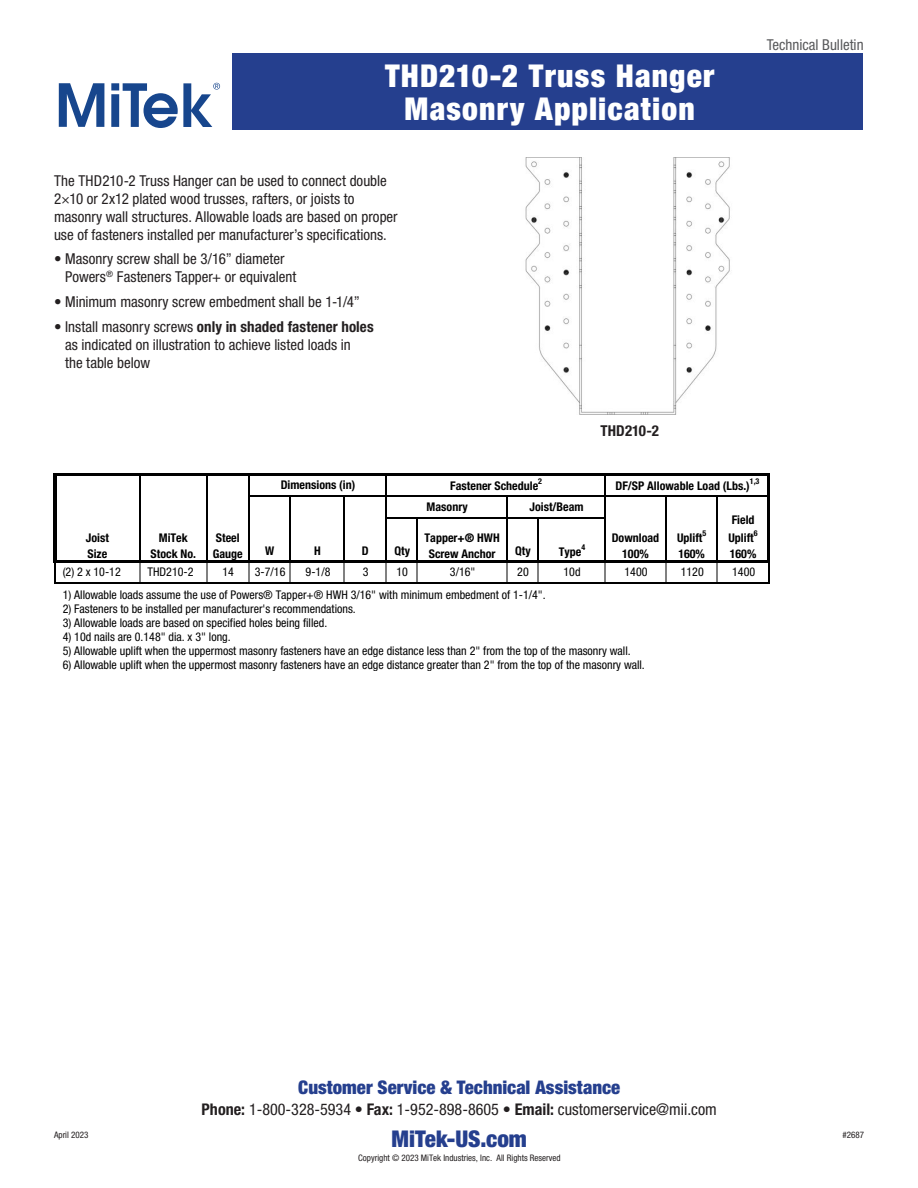
<style>
.page{position:relative;width:918px;height:1188px;background:#fff}
.page>*{position:absolute;margin:0;border:0;box-sizing:border-box;transform-origin:0 0}
.t1{font:900 condensed 31.5px/33px "Helvetica Neue LT Std";letter-spacing:.035em;color:#fff;text-align:center}
.t2{font:900 condensed 23.1px "Helvetica Neue LT Std";color:#253f8e}
.t3{font:900 condensed 18.75px "Helvetica Neue LT Std";color:#253f8e}
.t4{font:condensed 16.05px "Helvetica Neue LT Std";color:#231f20}
._10_12{font:condensed 15px/18px "Helvetica Neue LT Std";color:#231f20}
.t5{font:condensed 15px "Helvetica Neue LT Std";color:#57585a}
.Callout_Title{font:700 condensed 15px "Helvetica Neue LT Std";letter-spacing:.01em;color:#231f20}
.t6{font:condensed 12px "Helvetica Neue LT Std";color:#000}
.t7{font:700 condensed 12px/15.8px "Helvetica Neue LT Std";color:#000}
.t8{font:condensed 9px "Helvetica Neue LT Std";color:#231f20}
.t9{font:700 condensed 7.95px "Helvetica Neue LT Std";color:#000}
.s1{font-weight:700}
</style>
<div class="page">
<svg style="left:59px;top:83px;width:45px;height:44px"></svg>
<svg style="left:111px;top:83px;width:109px;height:45px"></svg>
<div style="left:232px;top:54px;width:631px;height:76px;background:#253f8e"></div>
<hr style="left:53px;top:473px;width:3px;height:90px;background:#000">
<hr style="left:139px;top:476px;width:1px;height:84px;background:#000">
<hr style="left:206px;top:476px;width:1px;height:84px;background:#000">
<hr style="left:248px;top:476px;width:1px;height:84px;background:#000">
<hr style="left:290px;top:497px;width:1px;height:63px;background:#000">
<hr style="left:343px;top:497px;width:2px;height:63px;background:#000">
<hr style="left:385px;top:476px;width:2px;height:84px;background:#000">
<hr style="left:416px;top:519px;width:2px;height:41px;background:#000">
<hr style="left:506px;top:497px;width:2px;height:63px;background:#000">
<hr style="left:537px;top:519px;width:2px;height:41px;background:#000">
<hr style="left:604px;top:476px;width:2px;height:84px;background:#000">
<hr style="left:665px;top:497px;width:2px;height:63px;background:#000">
<hr style="left:716px;top:497px;width:2px;height:63px;background:#000">
<hr style="left:767px;top:476px;width:3px;height:87px;background:#000">
<svg style="left:206px;top:563px;width:1px;height:19px"></svg>
<svg style="left:248px;top:563px;width:1px;height:19px"></svg>
<hr style="left:54px;top:563px;width:2px;height:21px;background:#000">
<svg style="left:139px;top:563px;width:1px;height:19px"></svg>
<svg style="left:385px;top:563px;width:2px;height:19px"></svg>
<svg style="left:604px;top:563px;width:2px;height:19px"></svg>
<svg style="left:768px;top:563px;width:1px;height:19px"></svg>
<svg style="left:290px;top:563px;width:1px;height:19px"></svg>
<svg style="left:343px;top:563px;width:2px;height:19px"></svg>
<svg style="left:506px;top:563px;width:2px;height:19px"></svg>
<svg style="left:665px;top:563px;width:2px;height:19px"></svg>
<svg style="left:716px;top:563px;width:2px;height:19px"></svg>
<svg style="left:416px;top:563px;width:2px;height:19px"></svg>
<svg style="left:537px;top:563px;width:2px;height:19px"></svg>
<hr style="left:56px;top:473px;width:714px;height:3px;background:#000">
<hr style="left:249px;top:495px;width:518px;height:2px;background:#000">
<hr style="left:387px;top:517px;width:219px;height:2px;background:#000">
<hr style="left:56px;top:560px;width:714px;height:3px;background:#000">
<hr style="left:56px;top:582px;width:713px;height:2px;background:#000">
<img style="left:525px;top:158px;width:205px;height:257px">
<p class="t1" style="left:385px;top:59px;width:331px">THD210-2 Truss Hanger<br>Masonry Application</p>
<p class="_10_12" style="left:54px;top:171px;width:345px">The THD210-2 Truss Hanger can be used to connect double 2×10 or 2x12 plated wood trusses, rafters, or joists to masonry wall structures. Allowable loads are based on proper use of fasteners installed per manufacturer’s specifications.</p>
<p class="_10_12" style="left:65px;top:250px;width:233px;text-indent:-11px">• Masonry screw shall be 3/16” diameter<br>Powers<sup>®</sup> Fasteners Tapper+ or equivalent</p>
<p class="_10_12" style="left:54px;top:293px;width:307px">• Minimum masonry screw embedment shall be 1-1/4”</p>
<p class="_10_12" style="left:65px;top:318px;width:310px;text-indent:-11px">• Install masonry screws <span class="s1">only in shaded fastener holes </span>as indicated on illustration to achieve listed loads in<br>the table below</p>
<p class="Callout_Title" style="left:600px;top:422px;width:60px">THD210-2</p>
<p class="t5" style="left:767px;top:36px;width:98px">Technical Bulletin</p>
<p class="t7" style="left:86px;top:530px;width:25px">Joist<br>Size</p>
<p class="t7" style="left:151px;top:530px;width:47px;text-align:center">MiTek<br>Stock No.</p>
<p class="t7" style="left:213px;top:530px;width:31px">Steel<br>Gauge</p>
<p class="t9" style="left:538px;top:476px;width:5px">2</p>
<p class="t7" style="left:281px;top:477px;width:76px">Dimensions (in)</p>
<p class="t7" style="left:450px;top:478px;width:89px">Fastener Schedule</p>
<p class="t7" style="left:427px;top:498px;width:43px">Masonry</p>
<p class="t7" style="left:529px;top:498px;width:56px">Joist/Beam</p>
<p class="t7" style="left:616px;top:478px;width:136px">DF/SP Allowable Load (Lbs.)</p>
<p class="t9" style="left:750px;top:476px;width:11px">1,3</p>
<p class="t7" style="left:425px;top:530px;width:77px;text-align:center">Tapper+® HWH<br>Screw Anchor</p>
<p class="t7" style="left:612px;top:530px;width:49px;text-align:center">Download<br>100%</p>
<p class="t7" style="left:677px;top:530px;width:27px">Uplift</p>
<p class="t9" style="left:702px;top:528px;width:5px">5</p>
<p class="t9" style="left:581px;top:542px;width:5px">4</p>
<p class="t7" style="left:265px;top:543px;width:11px">W</p>
<p class="t7" style="left:314px;top:543px;width:8px">H</p>
<p class="t7" style="left:362px;top:543px;width:8px">D</p>
<p class="t7" style="left:395px;top:542px;width:17px">Qty</p>
<p class="t7" style="left:515px;top:542px;width:17px">Qty</p>
<p class="t7" style="left:559px;top:544px;width:24px">Type</p>
<p class="t7" style="left:678px;top:545px;width:28px">160%</p>
<p class="t7" style="left:729px;top:511px;width:28px;line-height:17.9px">Field<br>Uplift</p>
<p class="t9" style="left:754px;top:528px;width:5px">6</p>
<p class="t7" style="left:730px;top:545px;width:28px">160%</p>
<p class="t6" style="left:63px;top:565px;width:60px">(2) 2 x 10-12</p>
<p class="t6" style="left:148px;top:565px;width:47px">THD210-2</p>
<p class="t6" style="left:223px;top:565px;width:13px">14</p>
<p class="t6" style="left:255px;top:565px;width:32px">3-7/16</p>
<p class="t6" style="left:306px;top:565px;width:26px">9-1/8</p>
<p class="t6" style="left:363px;top:565px;width:7px">3</p>
<p class="t6" style="left:397px;top:565px;width:13px">10</p>
<p class="t6" style="left:450px;top:565px;width:27px">3/16"</p>
<p class="t6" style="left:517px;top:565px;width:13px">20</p>
<p class="t6" style="left:564px;top:565px;width:19px">10d</p>
<p class="t6" style="left:625px;top:565px;width:25px">1400</p>
<p class="t6" style="left:681px;top:565px;width:25px">1120</p>
<p class="t6" style="left:732px;top:565px;width:25px">1400</p>
<p class="t6" style="left:63px;top:587px;width:484px">1) Allowable loads assume the use of Powers® Tapper+® HWH 3/16" with minimum embedment of 1-1/4".</p>
<p class="t6" style="left:63px;top:601px;width:295px">2) Fasteners to be installed per manufacturer's recommendations.</p>
<p class="t6" style="left:63px;top:615px;width:266px">3) Allowable loads are based on specified holes being filled.</p>
<p class="t6" style="left:63px;top:630px;width:169px">4) 10d nails are 0.148" dia. x 3" long.</p>
<p class="t6" style="left:63px;top:644px;width:569px">5) Allowable uplift when the uppermost masonry fasteners have an edge distance less than 2" from the top of the masonry wall.</p>
<p class="t6" style="left:63px;top:658px;width:584px">6) Allowable uplift when the uppermost masonry fasteners have an edge distance greater than 2" from the top of the masonry wall.</p>
<p class="t8" style="left:54px;top:1130px;width:36px">April 2023</p>
<h3 class="t3" style="left:298px;top:1076px;width:323px">Customer Service &amp; Technical Assistance</h3>
<h3 class="t4" style="left:202px;top:1100px;width:517px"><span class="s1">Phone:</span> 1-800-328-5934 • <span class="s1">Fax:</span> 1-952-898-8605 • <span class="s1">Email:</span> customerservice@mii.com</h3>
<h2 class="t2" style="left:392px;top:1124px;width:137px">MiTek-US.com</h2>
<p class="t8" style="left:358px;top:1152px;width:204px">Copyright © 2023 MiTek Industries, Inc. All Rights Reserved</p>
<p class="t8" style="left:843px;top:1129px;width:23px">#2687</p>
</div>
